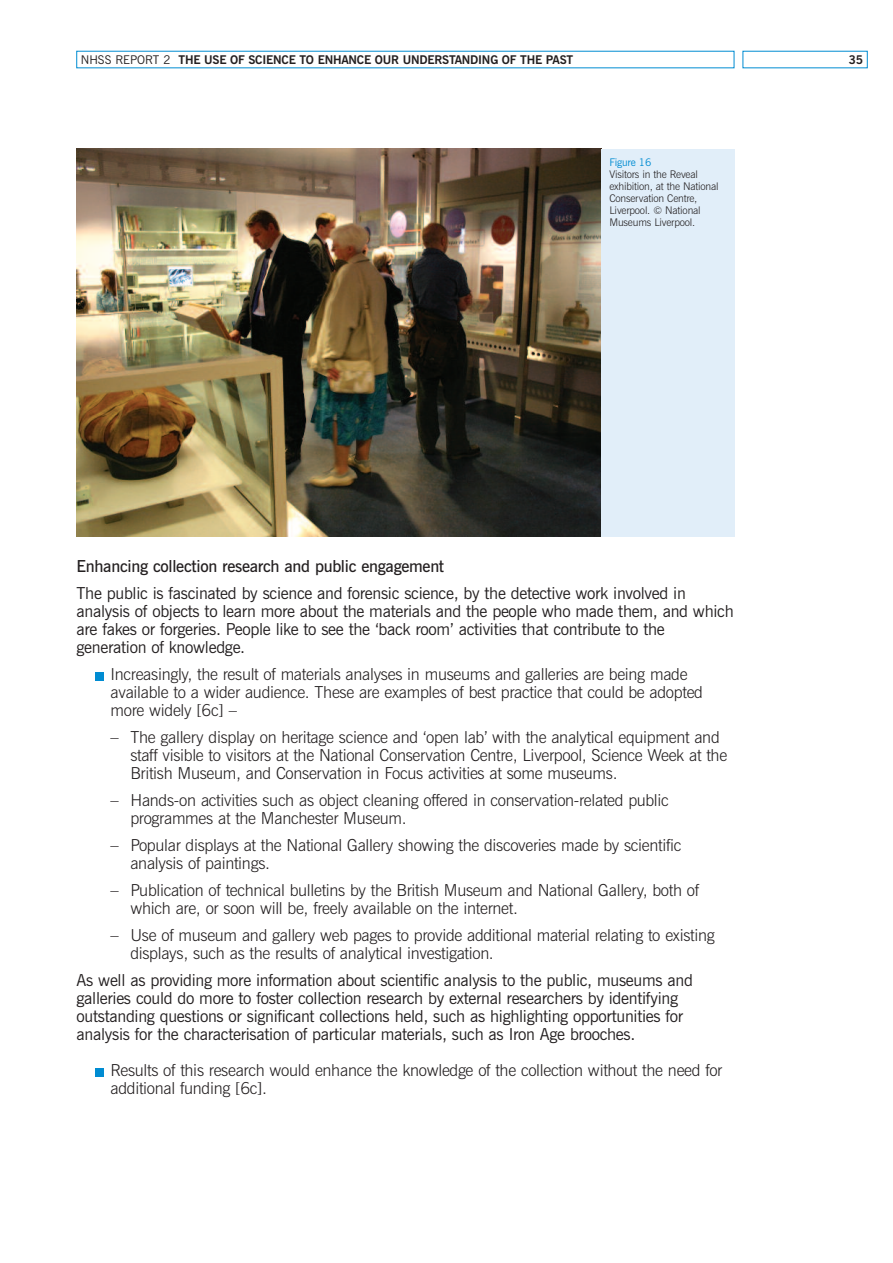
<style>
.page{position:relative;width:893px;height:1263px;background:#fff}
.page>*{position:absolute;margin:0;border:0;box-sizing:border-box;transform-origin:0 0}
.t1{font:300 16.5px/18px "News Gothic BT";letter-spacing:-.02em;color:#231f20}
.t2{font:16.5px/18px "News Gothic BT";letter-spacing:-.02em;color:#231f20}
.t3{font:700 12px "News Gothic BT";letter-spacing:-.02em;color:#231f20}
.t4{font:300 10.5px/12px "News Gothic BT";letter-spacing:-.02em;color:#231f20}
.s1{font-weight:400}
.s2{font-weight:400;color:#008cd2}
.s3{font-weight:600}
</style>
<div class="page">
<div style="left:95px;top:672px;width:9px;height:8px;background:#008cd2"></div>
<div style="left:95px;top:1068px;width:9px;height:8px;background:#008cd2"></div>
<img style="left:77px;top:149px;width:524px;height:387px">
<div style="left:601px;top:149px;width:133px;height:387px;background:#e1eef9"></div>
<p class="t3" style="left:81px;top:56px;width:494px"><span class="s1">NHSS REPORT 2</span> THE USE OF SCIENCE TO ENHANCE OUR UNDERSTANDING OF THE PAST</p>
<p class="t3" style="left:849px;top:56px;width:16px">35</p>
<p class="t4" style="left:609px;top:157px;width:111px"><span class="s2">Figure 16<br></span>Visitors in the Reveal exhibition, at the National<br>Conservation Centre,<br>Liverpool. © National<br>Museums Liverpool.</p>
<p class="t2" style="left:77px;top:554px;width:611px;line-height:27px"><span class="s3">Enhancing collection research and public engagement<br></span>The public is fascinated by science and forensic science, by the detective work involved in</p>
<p class="t2" style="left:77px;top:604px;width:659px">analysis of objects to learn more about the materials and the people who made them, and which are fakes or forgeries. People like to see the ‘back room’ activities that contribute to the generation of knowledge.</p>
<p class="t1" style="left:111px;top:667px;width:594px">Increasingly, the result of materials analyses in museums and galleries are being made available to a wider audience. These are examples of best practice that could be adopted more widely [6c] –</p>
<p class="t1" style="left:130px;top:730px;width:598px;text-indent:-20px">– The gallery display on heritage science and ‘open lab’ with the analytical equipment and staff visible to visitors at the National Conservation Centre, Liverpool, Science Week at the<br>British Museum, and Conservation in Focus activities at some museums.</p>
<p class="t1" style="left:130px;top:793px;width:540px;text-indent:-20px">– Hands-on activities such as object cleaning offered in conservation-related public programmes at the Manchester Museum.</p>
<p class="t1" style="left:130px;top:838px;width:553px;text-indent:-20px">– Popular displays at the National Gallery showing the discoveries made by scientific analysis of paintings.</p>
<p class="t1" style="left:130px;top:883px;width:570px;text-indent:-20px">– Publication of technical bulletins by the British Museum and National Gallery, both of which are, or soon will be, freely available on the internet.</p>
<p class="t1" style="left:130px;top:928px;width:586px;text-indent:-20px">– Use of museum and gallery web pages to provide additional material relating to existing displays, such as the results of analytical investigation.</p>
<p class="t2" style="left:77px;top:973px;width:618px">As well as providing more information about scientific analysis to the public, museums and galleries could do more to foster collection research by external researchers by identifying outstanding questions or significant collections held, such as highlighting opportunities for analysis for the characterisation of particular materials, such as Iron Age brooches.</p>
<p class="t1" style="left:111px;top:1063px;width:613px">Results of this research would enhance the knowledge of the collection without the need for additional funding [6c].</p>
</div>
